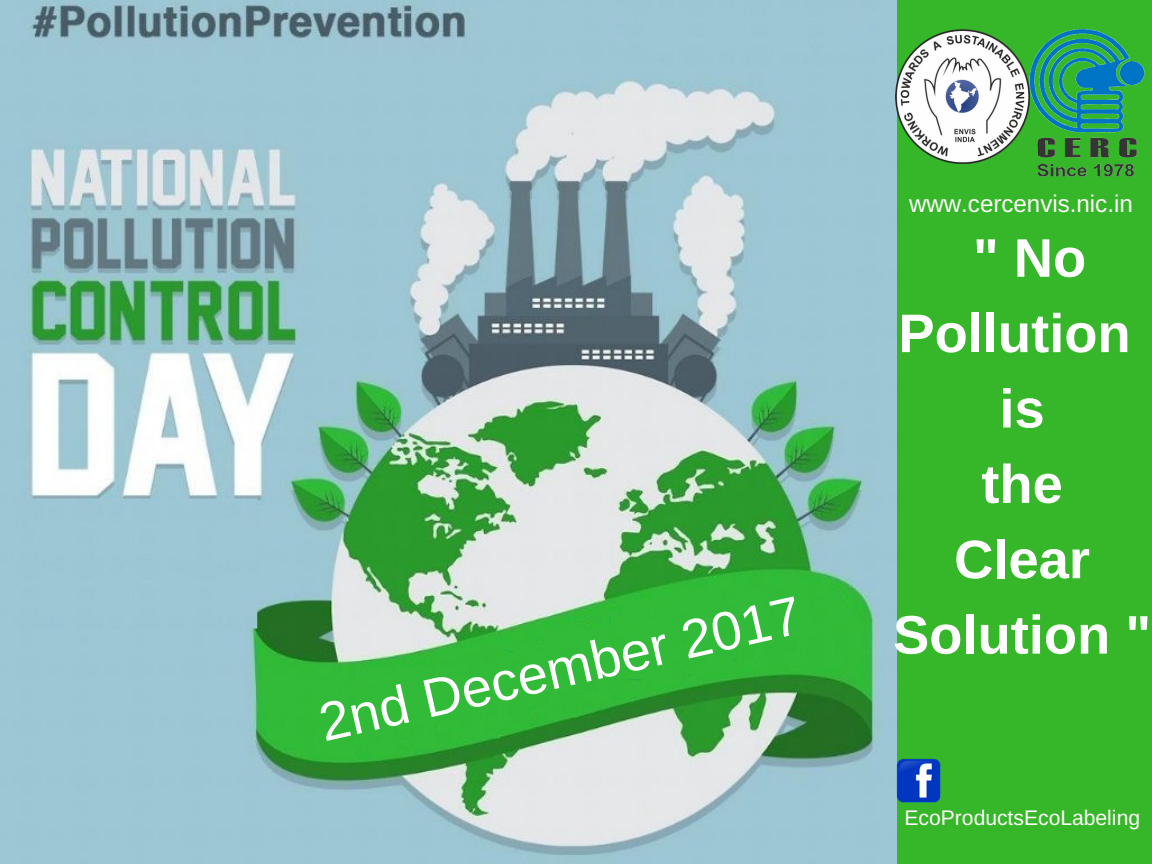
<style>
.page{position:relative;width:1152px;height:864px;background:#35b729}
.page>*{position:absolute;margin:0;border:0;box-sizing:border-box;transform-origin:0 0}
.t1{font:700 54.3px/75.3px "Arimo";color:#fff;text-align:center}
.t2{font:54.3px "Arimo";color:#fff}
.t3{font:24.15px "Arimo";color:#fffbfb}
.t4{font:21.15px "Arimo";color:#fffbfb}
</style>
<div class="page">
<img style="left:0;top:0;width:897px;height:864px">
<img style="left:895px;top:29px;width:129px;height:134px">
<img style="left:1024px;top:28px;width:121px;height:149px">
<img style="left:895px;top:757px;width:46px;height:46px">
<p class="t2" style="left:313px;top:694px;width:494px;rotate:-13deg">2nd December 2017</p>
<p class="t3" style="left:909px;top:190px;width:225px">www.cercenvis.nic.in</p>
<p class="t1" style="left:893px;top:220px;width:260px">" No<br>Pollution is<br>the<br>Clear<br>Solution "</p>
<p class="t4" style="left:904px;top:805px;width:237px">EcoProductsEcoLabeling</p>
</div>
